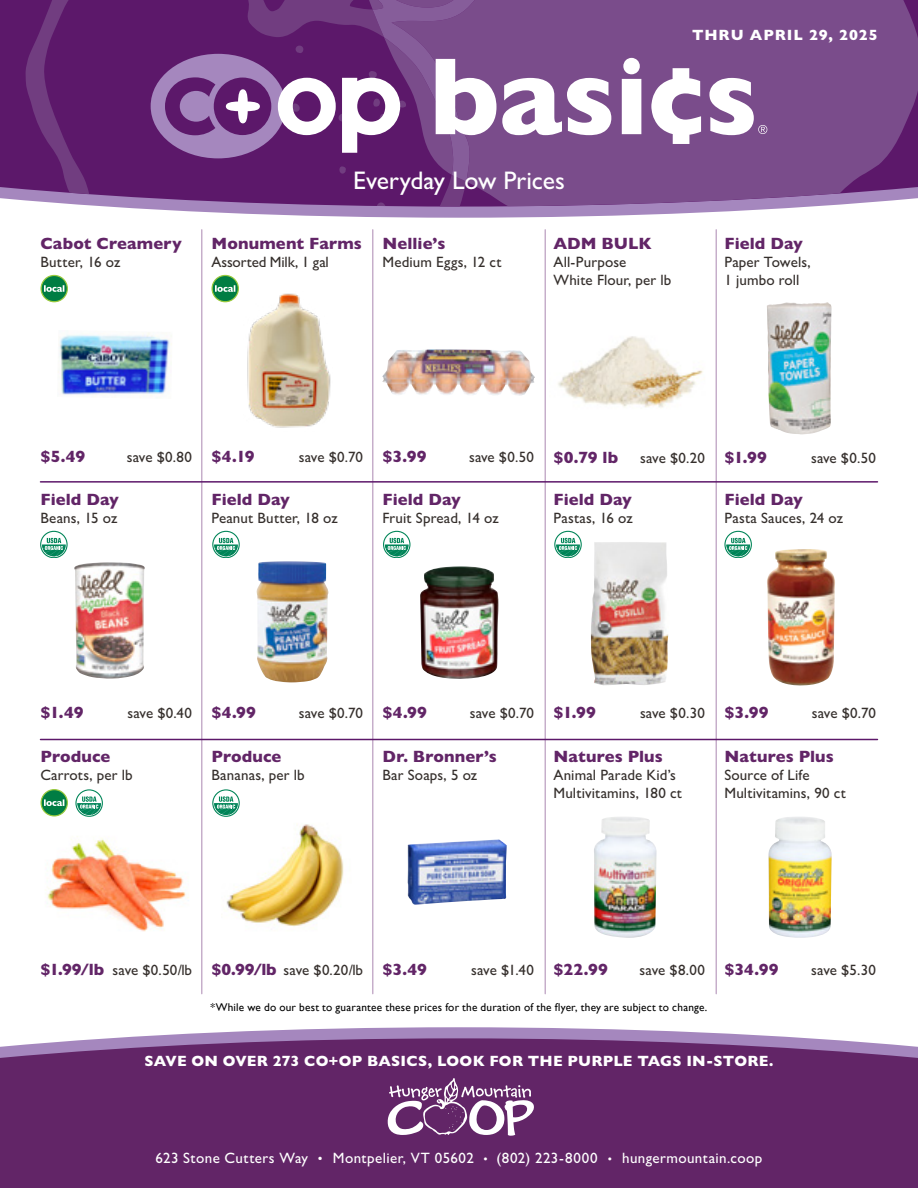
<style>
.page{position:relative;width:918px;height:1188px;background:#fff}
.page>*{position:absolute;margin:0;border:0;box-sizing:border-box;transform-origin:0 0}
.t1{font:500 25.5px "Gill Sans MT Std";letter-spacing:-.005em;color:#fff}
.t2{font:800 16.5px "Gill Sans MT Std";letter-spacing:.005em;color:#622567}
.t3{font:500 15px/18px "Gill Sans MT Std";letter-spacing:.005em;color:#352f2c}
.t4{font:500 15px "Gill Sans MT Std";letter-spacing:.025em;color:#fff}
.t5{font:800 15px "Gill Sans MT Std";letter-spacing:.02em;color:#fff}
.t6{font:500 15px "Gill Sans MT Std";letter-spacing:-.015em;color:#352f2c}
.t7{font:800 15px "Gill Sans MT Std";letter-spacing:.065em;color:#fff}
.t8{font:11.25px "Gill Sans";letter-spacing:.02em;color:#000}
.s1{font-weight:800;font-size:16.5px;color:#622567}
.s2{font-size:13.5px}
.s3{font-size:12px}
</style>
<div class="page">
<svg style="left:115px;top:1027px;width:688px;height:11px;fill:#a587be"></svg>
<div style="left:0;top:1038px;width:918px;height:150px;background:#622567"></div>
<svg style="left:387px;top:1078px;width:147px;height:58px"></svg>
<svg style="left:116px;top:207px;width:686px;height:11px;fill:#a587be"></svg>
<svg style="left:0;top:0;width:817px;height:207px;background:#692c78"></svg>
<svg style="left:25px;top:0;width:441px;height:207px;background:#642573"></svg>
<svg style="left:391px;top:0;width:527px;height:206px;background:#7a4b8b"></svg>
<div style="left:151px;top:54px;width:135px;height:104px;background:#a587be;border-radius:50%"></div>
<svg style="left:165px;top:0;width:446px;height:186px"></svg>
<svg style="left:622px;top:58px;width:19px;height:76px"></svg>
<svg style="left:651px;top:68px;width:50px;height:76px"></svg>
<svg style="left:709px;top:78px;width:58px;height:57px"></svg>
<hr style="left:201px;top:230px;width:1px;height:764px;background:#5d186a">
<hr style="left:372px;top:230px;width:2px;height:764px;background:#5d186a">
<hr style="left:544px;top:230px;width:2px;height:764px;background:#5d186a">
<hr style="left:716px;top:230px;width:1px;height:764px;background:#5d186a">
<img style="left:247px;top:293px;width:84px;height:135px">
<img style="left:58px;top:333px;width:114px;height:65px">
<svg style="left:40px;top:275px;width:28px;height:27px"></svg>
<svg style="left:212px;top:275px;width:27px;height:27px"></svg>
<hr style="left:40px;top:739px;width:838px;height:1px;background:#5d186a">
<img style="left:408px;top:839px;width:99px;height:66px">
<img style="left:594px;top:817px;width:63px;height:121px">
<img style="left:769px;top:817px;width:63px;height:121px">
<img style="left:45px;top:836px;width:144px;height:96px">
<img style="left:226px;top:815px;width:118px;height:112px">
<svg style="left:40px;top:789px;width:28px;height:28px"></svg>
<svg style="left:213px;top:790px;width:26px;height:26px"></svg>
<div style="left:212px;top:789px;width:28px;height:28px;border:1px solid #008558;border-radius:50%"></div>
<svg style="left:214px;top:796px;width:24px;height:19px"></svg>
<svg style="left:76px;top:790px;width:26px;height:26px"></svg>
<div style="left:75px;top:789px;width:28px;height:28px;border:1px solid #008558;border-radius:50%"></div>
<svg style="left:77px;top:796px;width:24px;height:19px"></svg>
<hr style="left:40px;top:481px;width:838px;height:2px;background:#5d186a">
<img style="left:74px;top:562px;width:71px;height:117px">
<img style="left:591px;top:542px;width:78px;height:143px">
<img style="left:767px;top:549px;width:68px;height:137px">
<img style="left:257px;top:561px;width:71px;height:121px">
<img style="left:420px;top:566px;width:78px;height:113px">
<svg style="left:725px;top:531px;width:26px;height:27px"></svg>
<div style="left:724px;top:531px;width:28px;height:27px;border:1px solid #008558;border-radius:50%"></div>
<svg style="left:726px;top:538px;width:24px;height:18px"></svg>
<svg style="left:213px;top:531px;width:26px;height:27px"></svg>
<div style="left:212px;top:531px;width:28px;height:27px;border:1px solid #008558;border-radius:50%"></div>
<svg style="left:214px;top:538px;width:24px;height:18px"></svg>
<svg style="left:41px;top:531px;width:26px;height:27px"></svg>
<div style="left:40px;top:531px;width:28px;height:27px;border:1px solid #008558;border-radius:50%"></div>
<svg style="left:42px;top:538px;width:24px;height:18px"></svg>
<svg style="left:384px;top:531px;width:26px;height:27px"></svg>
<div style="left:383px;top:531px;width:27px;height:27px;border:1px solid #008558;border-radius:50%"></div>
<svg style="left:385px;top:538px;width:24px;height:18px"></svg>
<svg style="left:555px;top:531px;width:26px;height:27px"></svg>
<div style="left:554px;top:531px;width:28px;height:27px;border:1px solid #008558;border-radius:50%"></div>
<svg style="left:556px;top:538px;width:24px;height:18px"></svg>
<img style="left:558px;top:336px;width:145px;height:72px">
<img style="left:767px;top:302px;width:65px;height:132px">
<img style="left:382px;top:349px;width:153px;height:47px">
<p class="t7" style="left:692px;top:26px;width:187px">THRU APRIL 29, 2025</p>
<p class="t2" style="left:40px;top:233px;width:143px">Cabot Creamery</p>
<p class="t3" style="left:40px;top:253px;width:81px">Butter, 16 oz</p>
<h1 class="t1" style="left:353px;top:165px;width:213px">Everyday Low Prices</h1>
<p class="t2" style="left:212px;top:233px;width:152px">Monument Farms</p>
<p class="t6" style="left:212px;top:253px;width:119px">Assorted Milk, 1 gal</p>
<p class="t2" style="left:382px;top:233px;width:64px">Nellie’s</p>
<p class="t3" style="left:382px;top:253px;width:121px">Medium Eggs, 12 ct</p>
<p class="t2" style="left:554px;top:233px;width:100px">ADM BULK</p>
<p class="t3" style="left:554px;top:253px;width:119px">All-Purpose<br>White Flour, per lb</p>
<p class="t2" style="left:724px;top:233px;width:80px">Field Day</p>
<p class="t3" style="left:724px;top:253px;width:88px">Paper Towels,<br>1 jumbo roll</p>
<p class="t2" style="left:40px;top:447px;width:46px">$5.49</p>
<p class="t3" style="left:127px;top:448px;width:67px">save $0.80</p>
<p class="t2" style="left:40px;top:489px;width:80px">Field Day</p>
<p class="t3" style="left:40px;top:508px;width:78px">Beans, 15 oz</p>
<p class="t2" style="left:212px;top:447px;width:45px">$4.19</p>
<p class="t3" style="left:299px;top:448px;width:66px">save $0.70</p>
<p class="t2" style="left:212px;top:489px;width:80px">Field Day</p>
<p class="t3" style="left:212px;top:508px;width:128px">Peanut Butter, 18 oz</p>
<p class="t2" style="left:382px;top:447px;width:46px">$3.99</p>
<p class="t3" style="left:469px;top:448px;width:66px">save $0.50</p>
<p class="t2" style="left:382px;top:489px;width:80px">Field Day</p>
<p class="t3" style="left:382px;top:508px;width:118px">Fruit Spread, 14 oz</p>
<p class="t2" style="left:554px;top:448px;width:66px">$0.79 lb</p>
<p class="t3" style="left:640px;top:449px;width:66px">save $0.20</p>
<p class="t2" style="left:554px;top:489px;width:80px">Field Day</p>
<p class="t3" style="left:554px;top:508px;width:81px">Pastas, 16 oz</p>
<p class="t2" style="left:724px;top:448px;width:44px">$1.99</p>
<p class="t3" style="left:811px;top:449px;width:66px">save $0.50</p>
<p class="t2" style="left:724px;top:489px;width:80px">Field Day</p>
<p class="t3" style="left:724px;top:508px;width:120px">Pasta Sauces, 24 oz</p>
<p class="t2" style="left:40px;top:703px;width:45px">$1.49</p>
<p class="t3" style="left:127px;top:704px;width:66px">save $0.40</p>
<p class="t2" style="left:40px;top:747px;width:71px">Produce</p>
<p class="t3" style="left:40px;top:766px;width:94px">Carrots, per lb</p>
<p class="t2" style="left:212px;top:703px;width:46px">$4.99</p>
<p class="t3" style="left:299px;top:704px;width:66px">save $0.70</p>
<p class="t2" style="left:212px;top:747px;width:71px">Produce</p>
<p class="t3" style="left:212px;top:766px;width:95px">Bananas, per lb</p>
<p class="t2" style="left:382px;top:703px;width:46px">$4.99</p>
<p class="t3" style="left:470px;top:704px;width:66px">save $0.70</p>
<p class="t2" style="left:382px;top:747px;width:116px">Dr. Bronner’s</p>
<p class="t3" style="left:382px;top:766px;width:96px">Bar Soaps, 5 oz</p>
<p class="t2" style="left:554px;top:703px;width:44px">$1.99</p>
<p class="t3" style="left:640px;top:704px;width:66px">save $0.30</p>
<p class="t2" style="left:554px;top:747px;width:111px">Natures Plus</p>
<p class="t3" style="left:554px;top:766px;width:130px">Animal Parade Kid’s<br>Multivitamins, 180 ct</p>
<p class="t2" style="left:724px;top:703px;width:46px">$3.99</p>
<p class="t3" style="left:812px;top:704px;width:66px">save $0.70</p>
<p class="t2" style="left:724px;top:747px;width:111px">Natures Plus</p>
<p class="t3" style="left:724px;top:766px;width:123px">Source of Life<br>Multivitamins, 90 ct</p>
<p class="t3" style="left:40px;top:961px;width:153px"><span class="s1">$1.99/lb</span> save $0.50/lb</p>
<p class="t3" style="left:212px;top:961px;width:153px"><span class="s1">$0.99/lb</span> save $0.20/lb</p>
<p class="t2" style="left:382px;top:960px;width:46px">$3.49</p>
<p class="t3" style="left:471px;top:961px;width:64px">save $1.40</p>
<p class="t2" style="left:554px;top:960px;width:56px">$22.99</p>
<p class="t3" style="left:640px;top:961px;width:67px">save $8.00</p>
<p class="t2" style="left:724px;top:960px;width:56px">$34.99</p>
<p class="t3" style="left:811px;top:961px;width:66px">save $5.30</p>
<p class="t8" style="left:211px;top:1001px;width:498px">*While we do our best to guarantee these prices for the duration of the flyer, they are subject to change.</p>
<p class="t5" style="left:145px;top:1053px;width:630px">SAVE ON OVER 273 CO+OP BASICS, LOOK FOR THE PURPLE TAGS IN-STORE.</p>
<p class="t4" style="left:156px;top:1149px;width:608px">623 Stone Cutters Way <span class="s2">•</span> Montpelier, VT 05602 <span class="s3">•</span> (802) 223-8000 <span class="s3">•</span> hungermountain.coop</p>
</div>
